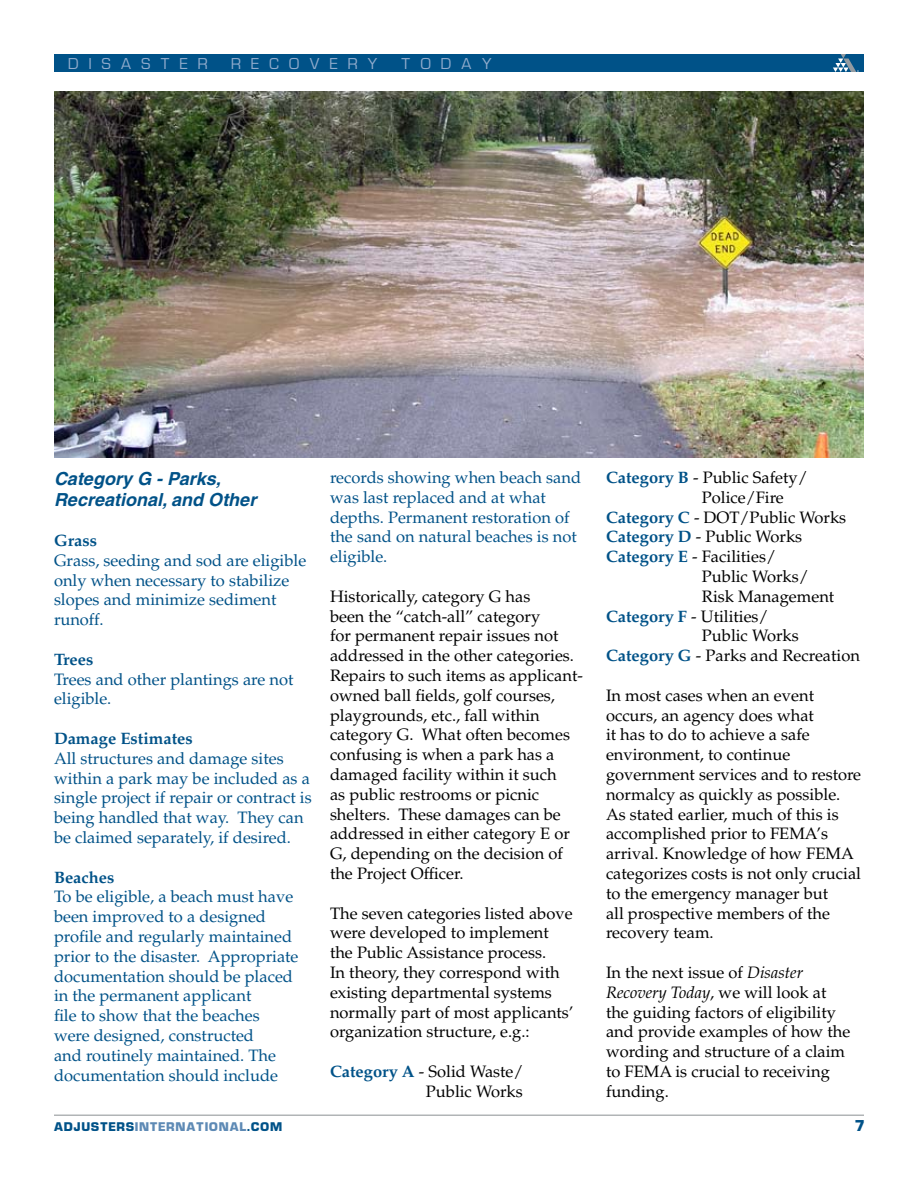
<style>
.page{position:relative;width:918px;height:1188px;background:#fff}
.page>*{position:absolute;margin:0;border:0;box-sizing:border-box;transform-origin:0 0}
.t1{font:italic 700 18px/21.6px "Helvetica";color:#005288}
.t2{font:16.5px/19.8px "Palatino LT Std";color:#000}
.t3{font:16.5px/19.8px "Palatino LT Std";color:#005288}
.t4{font:700 16.5px "Palatino LT Std";color:#005288}
.t5{font:15px "Eurostile SHOP";letter-spacing:.7em;color:#90abcc}
.t6{font:700 12px "Eurostile SHOP";letter-spacing:.105em;color:#005288}
.s1{color:#5e8ab5}
.s2{font-weight:700;color:#005288}
.s3{font-style:italic}
</style>
<div class="page">
<hr style="left:54px;top:1114px;width:810px;height:2px;background:#b1b4b6">
<div style="left:54px;top:54px;width:810px;height:18px;background:#005288"></div>
<svg style="left:833px;top:54px;width:26px;height:18px"></svg>
<img style="left:54px;top:92px;width:810px;height:366px">
<p class="t5" style="left:69px;top:55px;width:140px">DISASTER</p>
<p class="t5" style="left:232px;top:55px;width:147px">RECOVERY</p>
<p class="t5" style="left:402px;top:55px;width:91px">TODAY</p>
<p class="t1" style="left:54px;top:467px;width:204px">Category G - Parks,<br>Recreational, and Other</p>
<p class="t4" style="left:54px;top:531px;width:45px">Grass</p>
<p class="t3" style="left:54px;top:551px;width:254px">Grass, seeding and sod are eligible only when necessary to stabilize slopes and minimize sediment runoff.</p>
<p class="t4" style="left:54px;top:650px;width:41px">Trees</p>
<p class="t3" style="left:54px;top:669px;width:241px">Trees and other plantings are not eligible.</p>
<p class="t4" style="left:54px;top:729px;width:140px">Damage Estimates</p>
<p class="t3" style="left:54px;top:749px;width:259px">All structures and damage sites within a park may be included as a single project if repair or contract is being handled that way. They can be claimed separately, if desired.</p>
<p class="t4" style="left:54px;top:867px;width:62px">Beaches</p>
<p class="t3" style="left:54px;top:887px;width:246px">To be eligible, a beach must have been improved to a designed profile and regularly maintained prior to the disaster. Appropriate documentation should be placed in the permanent applicant<br>file to show that the beaches were designed, constructed<br>and routinely maintained. The documentation should include</p>
<p class="t6" style="left:54px;top:1120px;width:229px">ADJUSTERS<span class="s1">INTERNATIONAL</span>.COM</p>
<p class="t3" style="left:330px;top:468px;width:253px">records showing when beach sand was last replaced and at what depths. Permanent restoration of the sand on natural beaches is not eligible.</p>
<p class="t2" style="left:330px;top:587px;width:254px">Historically, category G has<br>been the “catch-all” category<br>for permanent repair issues not addressed in the other categories.<br>Repairs to such items as applicant&shy;owned ball fields, golf courses, playgrounds, etc., fall within category G. What often becomes confusing is when a park has a damaged facility within it such<br>as public restrooms or picnic shelters. These damages can be addressed in either category E or<br>G, depending on the decision of the Project Officer.</p>
<p class="t2" style="left:330px;top:903px;width:245px">The seven categories listed above were developed to implement the Public Assistance process.<br>In theory, they correspond with existing departmental systems normally part of most applicants’ organization structure, e.g.:</p>
<p class="t2" style="left:330px;top:1062px;width:195px;text-align:right"><span class="s2">Category A</span> - Solid Waste/<br>Public Works</p>
<p class="t2" style="left:606px;top:468px;width:203px"><span class="s2">Category B</span> - Public Safety/</p>
<p class="t2" style="left:702px;top:488px;width:83px">Police/Fire</p>
<p class="t2" style="left:606px;top:507px;width:242px"><span class="s2">Category C</span> - DOT/Public Works</p>
<p class="t2" style="left:606px;top:527px;width:198px"><span class="s2">Category D</span> - Public Works</p>
<p class="t2" style="left:606px;top:547px;width:172px"><span class="s2">Category E</span> - Facilities/</p>
<p class="t2" style="left:702px;top:567px;width:108px">Public Works/</p>
<p class="t2" style="left:702px;top:587px;width:134px">Risk Management</p>
<p class="t2" style="left:606px;top:606px;width:164px"><span class="s2">Category F</span> - Utilities/</p>
<p class="t2" style="left:702px;top:626px;width:98px">Public Works</p>
<p class="t2" style="left:606px;top:646px;width:255px"><span class="s2">Category G</span> - Parks and Recreation</p>
<p class="t2" style="left:606px;top:686px;width:257px">In most cases when an event occurs, an agency does what<br>it has to do to achieve a safe environment, to continue government services and to restore normalcy as quickly as possible.<br>As stated earlier, much of this is accomplished prior to FEMA’s arrival. Knowledge of how FEMA categorizes costs is not only crucial to the emergency manager but<br>all prospective members of the recovery team.</p>
<p class="t2" style="left:606px;top:963px;width:246px">In the next issue of <span class="s3">Disaster<br>Recovery Today</span>, we will look at the guiding factors of eligibility and provide examples of how the wording and structure of a claim to FEMA is crucial to receiving funding.</p>
</div>
